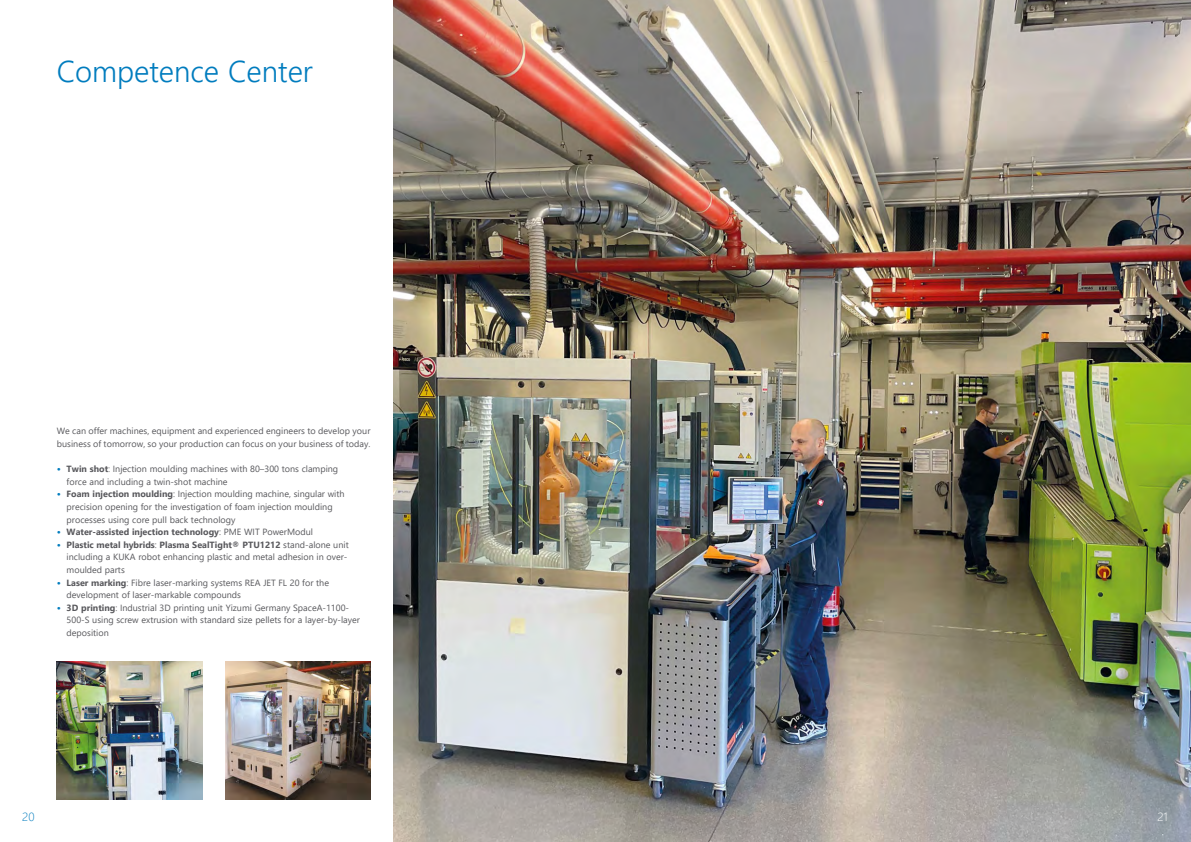
<style>
.page{position:relative;width:1191px;height:842px;background:#fff}
.page>*{position:absolute;margin:0;border:0;box-sizing:border-box;transform-origin:0 0}
.t1{font:300 30px "Segoe UI";color:#007cbe}
.t2{font:300 12px "Segoe UI";color:#007cbe}
.t3{font:300 12px "Segoe UI";color:#fff}
.t4{font:9px/12.6px "Segoe UI";color:#58585c}
.t5{font:700 9px "Segoe UI";color:#58585c}
.s1{font-weight:700;font-size:10px;color:#007cbe}
.s2{font-weight:700}
.s3{font-size:10px;color:#007cbe}
.s4{font-weight:400}
</style>
<div class="page">
<img style="left:393px;top:0;width:798px;height:842px">
<img style="left:225px;top:661px;width:145px;height:138px">
<img style="left:57px;top:661px;width:145px;height:138px">
<h1 class="t1" style="left:57px;top:43px;width:258px">Competence Center</h1>
<p class="t4" style="left:57px;top:424px;width:315px">We can offer machines, equipment and experienced engineers to develop your business of tomorrow, so your production can focus on your business of today.</p>
<p class="t4" style="left:67px;top:462px;width:273px;text-indent:-10px"><span class="s1">•</span> <span class="s2">Twin shot</span>: Injection moulding machines with 80–300 tons clamping force and including a twin-shot machine</p>
<p class="t4" style="left:67px;top:487px;width:279px;text-indent:-10px"><span class="s1">•</span> <span class="s2">Foam injection moulding</span>: Injection moulding machine, singular with precision opening for the investigation of foam injection moulding processes using core pull back technology</p>
<p class="t5" style="left:57px;top:523px;width:258px"><span class="s3">•</span> Water-assisted injection technology<span class="s4">: PME WIT PowerModul</span></p>
<p class="t4" style="left:67px;top:537px;width:283px;text-indent:-10px"><span class="s1">•</span> <span class="s2">Plastic metal hybrids</span>: <span class="s2">Plasma SealTight® PTU1212</span> stand-alone unit including a KUKA robot enhancing plastic and metal adhesion in over&shy;moulded parts</p>
<p class="t4" style="left:67px;top:575px;width:264px;text-indent:-10px"><span class="s1">•</span> <span class="s2">Laser marking</span>: Fibre laser-marking systems REA JET FL 20 for the development of laser-markable compounds</p>
<p class="t4" style="left:67px;top:600px;width:295px;text-indent:-10px"><span class="s1">•</span> <span class="s2">3D printing</span>: Industrial 3D printing unit Yizumi Germany SpaceA-1100-<br>500-S using screw extrusion with standard size pellets for a layer-by-layer deposition</p>
<h2 class="t2" style="left:22px;top:805px;width:14px">20</h2>
<h2 class="t3" style="left:1157px;top:805px;width:12px">21</h2>
</div>
